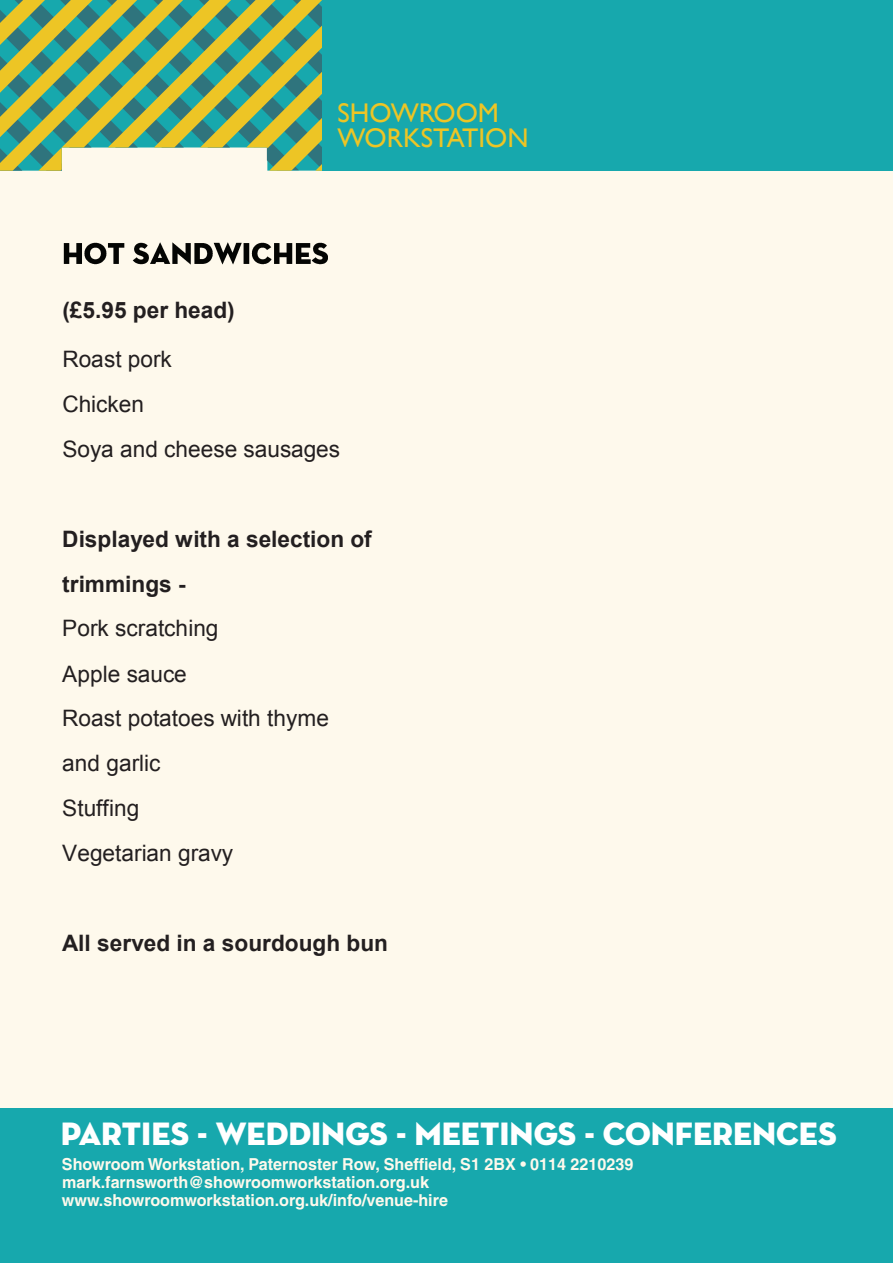
<style>
.page{position:relative;width:893px;height:1263px;background:#fef9ec}
.page>*{position:absolute;margin:0;border:0;box-sizing:border-box;transform-origin:0 0}
.t1{font:33px "Neutraface Display Titling";color:#fff}
.t2{font:27px/25.5px "Gill Sans";color:#edc525}
.t3{font:22.65px/45px "Arial";color:#231f20}
.t4{font:700 22.65px/44.8px "Arial";color:#231f20}
.t5{font:700 16.5px/18px "Helvetica";color:#fef9ec}
</style>
<div class="page">
<svg style="left:0;top:0;width:323px;height:171px;background:#89af6f"></svg>
<div style="left:0;top:1108px;width:893px;height:155px;background:#17a8ad"></div>
<div style="left:323px;top:0;width:570px;height:171px;background:#17a8ad"></div>
<img style="left:63px;top:242px;width:265px;height:23px">
<h2 class="t2" style="left:338px;top:101px;width:192px">SHOWROOM<br>WORKSTATION</h2>
<h3 class="t4" style="left:62px;top:288px;width:174px">(£5.95 per head)</h3>
<h3 class="t3" style="left:62px;top:337px;width:279px">Roast pork<br>Chicken<br>Soya and cheese sausages</h3>
<h3 class="t4" style="left:62px;top:517px;width:311px">Displayed with a selection of trimmings -</h3>
<h3 class="t3" style="left:62px;top:606px;width:268px">Pork scratching<br>Apple sauce<br>Roast potatoes with thyme and garlic<br>Stuffing<br>Vegetarian gravy</h3>
<h3 class="t4" style="left:62px;top:921px;width:327px">All served in a sourdough bun</h3>
<h1 class="t1" style="left:61px;top:1113px;width:777px">PARTIES - WEDDINGS - MEETINGS - CONFERENCES</h1>
<p class="t5" style="left:62px;top:1154px;width:573px">Showroom Workstation, Paternoster Row, Sheffield, S1 2BX • 0114 2210239 mark.farnsworth@showroomworkstation.org.uk www.showroomworkstation.org.uk/info/venue-hire</p>
</div>
